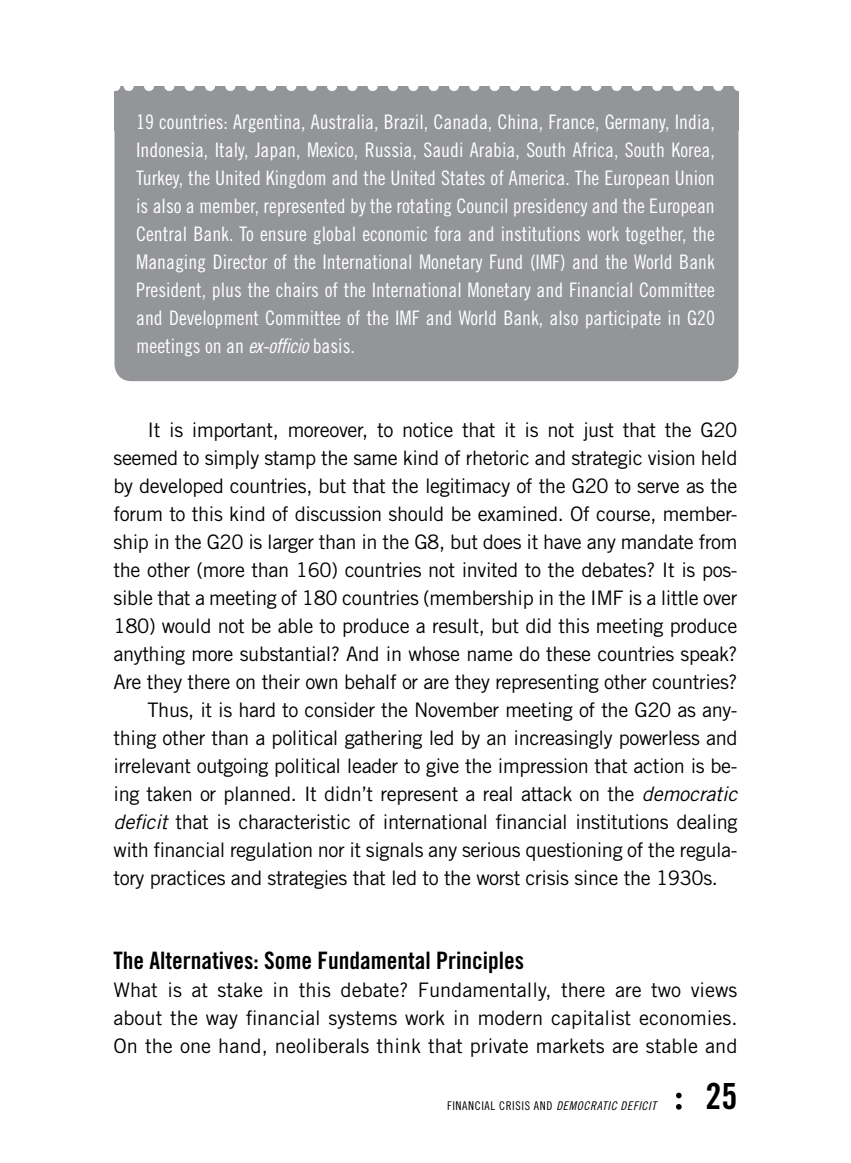
<style>
.page{position:relative;width:851px;height:1163px;background:#fff}
.page>*{position:absolute;margin:0;border:0;box-sizing:border-box;transform-origin:0 0}
.t1{font:36px "Trade Gothic Bold Cond Twenty";color:#000}
.t2{font:24px "Trade Gothic Bold Cond Twenty";color:#000}
.t3{font:20px/28px "Trade Gothic";letter-spacing:-.02em;color:#000;text-align:justify}
.t4{font:20px/28px "Trade Gothic Cond Eighteen";color:#fff;text-align:justify}
.t5{font:12px "Trade Gothic Cond Eighteen";letter-spacing:.05em;color:#000}
.s1{font-family:"Trade Gothic Cond Eighteen Obl"}
.s2{font-style:italic}
</style>
<div class="page">
<svg style="left:676px;top:1092px;width:5px;height:17px"></svg>
<div style="left:114px;top:86px;width:624px;height:295px;background:#939598;border-radius:17px"></div>
<div style="left:114px;top:86px;width:624px;height:45px;background:#939598"></div>
<svg style="left:124px;top:86px;width:594px;height:5px"></svg>
<p class="t4" style="left:136px;top:107px;width:580px">19 countries: Argentina, Australia, Brazil, Canada, China, France, Germany, India, Indonesia, Italy, Japan, Mexico, Russia, Saudi Arabia, South Africa, South Korea, Turkey, the United Kingdom and the United States of America. The European Union is also a member, represented by the rotating Council presidency and the European Central Bank. To ensure global economic fora and institutions work together, the Managing Director of the International Monetary Fund (IMF) and the World Bank President, plus the chairs of the International Monetary and Financial Committee and Development Committee of the IMF and World Bank, also participate in G20 meetings on an <span class="s1">EX-OFFICIO</span> basis.</p>
<p class="t3" style="left:147px;top:415px;width:591px">It is important, moreover, to notice that it is not just that the G20</p>
<p class="t3" style="left:113px;top:443px;width:625px">seemed to simply stamp the same kind of rhetoric and strategic vision held</p>
<p class="t3" style="left:113px;top:471px;width:625px">by developed countries, but that the legitimacy of the G20 to serve as the</p>
<p class="t3" style="left:113px;top:499px;width:625px">forum to this kind of discussion should be examined. Of course, member-</p>
<p class="t3" style="left:113px;top:527px;width:625px">ship in the G20 is larger than in the G8, but does it have any mandate from</p>
<p class="t3" style="left:113px;top:555px;width:625px">the other (more than 160) countries not invited to the debates? It is pos-</p>
<p class="t3" style="left:113px;top:583px;width:625px">sible that a meeting of 180 countries (membership in the IMF is a little over</p>
<p class="t3" style="left:113px;top:611px;width:625px">180) would not be able to produce a result, but did this meeting produce</p>
<p class="t3" style="left:113px;top:639px;width:625px">anything more substantial? And in whose name do these countries speak?</p>
<p class="t3" style="left:113px;top:667px;width:625px">Are they there on their own behalf or are they representing other countries?</p>
<p class="t3" style="left:147px;top:695px;width:591px">Thus, it is hard to consider the November meeting of the G20 as any-</p>
<p class="t3" style="left:113px;top:723px;width:625px">thing other than a political gathering led by an increasingly powerless and</p>
<p class="t3" style="left:113px;top:751px;width:625px">irrelevant outgoing political leader to give the impression that action is be-</p>
<p class="t3" style="left:113px;top:779px;width:625px">ing taken or planned. It didn’t represent a real attack on the <span class="s2">democratic</span></p>
<p class="t3" style="left:113px;top:807px;width:625px"><span class="s2">deficit</span> that is characteristic of international financial institutions dealing</p>
<p class="t3" style="left:113px;top:835px;width:625px">with financial regulation nor it signals any serious questioning of the regula-</p>
<p class="t3" style="left:113px;top:863px;width:606px">tory practices and strategies that led to the worst crisis since the 1930s.</p>
<p class="t2" style="left:113px;top:946px;width:412px">The Alternatives: Some Fundamental Principles</p>
<p class="t3" style="left:113px;top:975px;width:625px">What is at stake in this debate? Fundamentally, there are two views about the way financial systems work in modern capitalist economies.<br>On the one hand, neoliberals think that private markets are stable and</p>
<p class="t5" style="left:447px;top:1098px;width:210px">Financial crisis and <span class="s1">DEMOCRATIC DEFICIT</span></p>
<h1 class="t1" style="left:705px;top:1074px;width:33px">25</h1>
</div>
